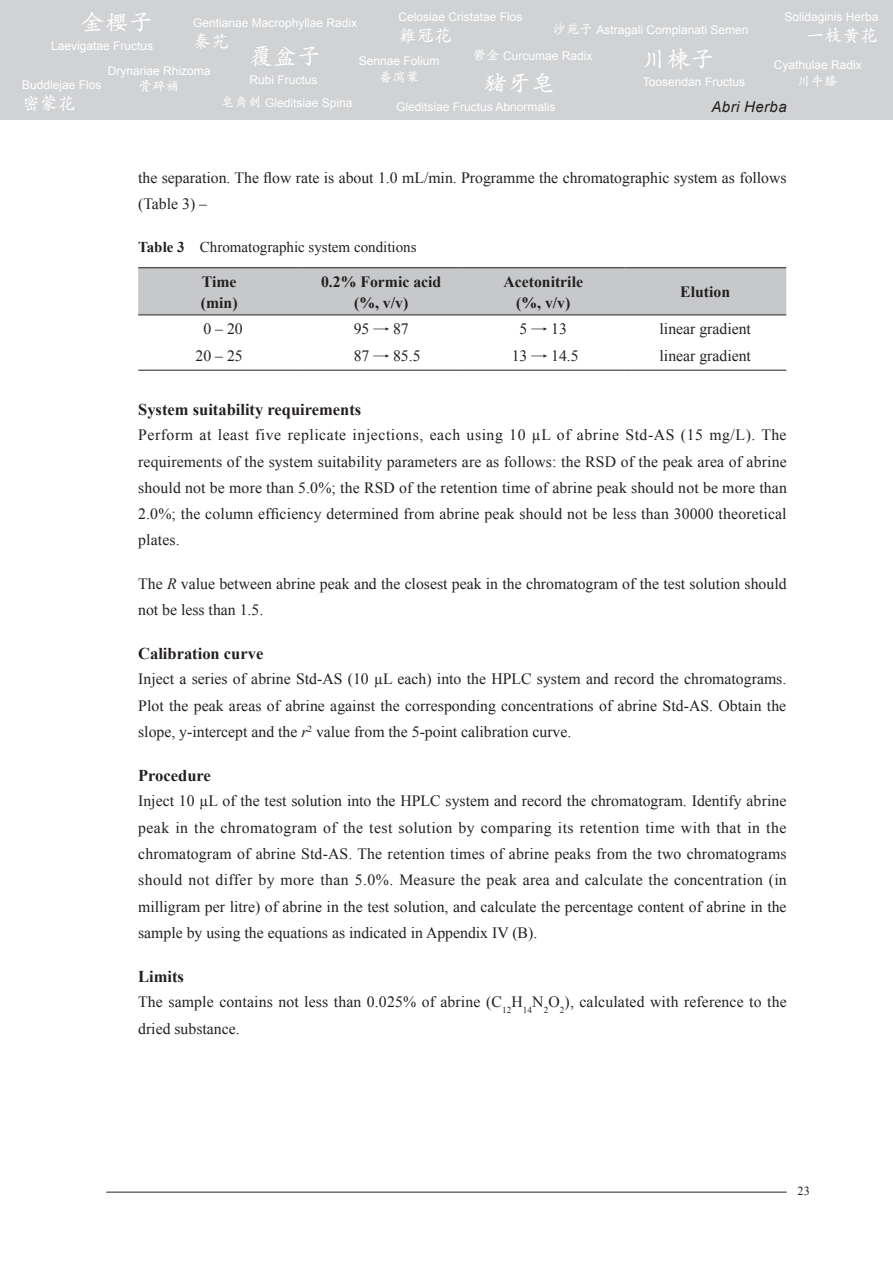
<style>
.page{position:relative;width:893px;height:1263px;background:#fff}
.page>*{position:absolute;margin:0;border:0;box-sizing:border-box;transform-origin:0 0}
.t1{font:600 24px "M Kai HK";color:#fff}
.t2{font:600 18px "M Kai HK";color:#fff}
.t3{font:700 16.5px "Times New Roman";color:#231f20}
.t4{font:15.75px/26.2px "Times New Roman";color:#231f20}
.t5{font:700 15.75px/21.3px "Times New Roman";color:#231f20;text-align:center}
.t6{font:15px "Times New Roman";color:#231f20}
.t7{font:italic 15px "Arial";letter-spacing:.025em;color:#231f20}
.t8{font:600 13.5px "M Kai HK";color:#fff}
.t9{font:12.3px "Times New Roman";color:#231f20}
.t10{font:12px "Arial";color:#fff}
.s1{font-family:"M Kai HK";font-weight:600;font-size:13.5px}
.s2{font-weight:700}
.s3{font-family:"M Hei HK";font-weight:300}
.s4{font-style:italic}
</style>
<div class="page">
<hr style="left:106px;top:1192px;width:681px;height:1px;background:#231f20">
<div style="left:0;top:0;width:893px;height:119px;background:#d1d2d4"></div>
<svg style="left:138px;top:268px;width:648px;height:102px"></svg>
<hr style="left:138px;top:267px;width:162px;height:1px;background:#231f20">
<hr style="left:300px;top:267px;width:162px;height:1px;background:#231f20">
<hr style="left:462px;top:267px;width:162px;height:1px;background:#231f20">
<hr style="left:624px;top:267px;width:162px;height:1px;background:#231f20">
<hr style="left:138px;top:314px;width:162px;height:1px;background:#231f20">
<hr style="left:300px;top:314px;width:162px;height:1px;background:#231f20">
<hr style="left:462px;top:314px;width:162px;height:1px;background:#231f20">
<hr style="left:624px;top:314px;width:162px;height:1px;background:#231f20">
<hr style="left:138px;top:370px;width:162px;height:1px;background:#231f20">
<hr style="left:300px;top:370px;width:162px;height:1px;background:#231f20">
<hr style="left:462px;top:370px;width:162px;height:1px;background:#231f20">
<hr style="left:624px;top:370px;width:162px;height:1px;background:#231f20">
<h1 class="t1" style="left:81px;top:6px;width:73px">金櫻子</h1>
<p class="t10" style="left:51px;top:38px;width:104px">Laevigatae Fructus</p>
<p class="t10" style="left:398px;top:9px;width:126px">Celosiae Cristatae Flos</p>
<p class="t2" style="left:398px;top:22px;width:55px">雞冠花</p>
<p class="t10" style="left:784px;top:9px;width:96px">Solidaginis Herba</p>
<p class="t2" style="left:807px;top:23px;width:73px">一枝黃花</p>
<p class="t10" style="left:193px;top:15px;width:166px">Gentianae Macrophyllae Radix</p>
<p class="t2" style="left:193px;top:29px;width:37px">秦艽</p>
<p class="t10" style="left:553px;top:22px;width:197px"><span class="s1">沙苑子</span> Astragali Complanati Semen</p>
<h1 class="t1" style="left:250px;top:39px;width:73px">覆盆子</h1>
<p class="t10" style="left:250px;top:72px;width:70px">Rubi Fructus</p>
<h1 class="t1" style="left:643px;top:42px;width:73px">川楝子</h1>
<p class="t10" style="left:473px;top:48px;width:121px"><span class="s1">鬱金</span> Curcumae Radix</p>
<p class="t10" style="left:359px;top:53px;width:82px">Sennae Folium</p>
<p class="t8" style="left:379px;top:68px;width:42px">番瀉葉</p>
<p class="t10" style="left:774px;top:57px;width:90px">Cyathulae Radix</p>
<p class="t8" style="left:797px;top:71px;width:42px">川牛膝</p>
<p class="t10" style="left:108px;top:62px;width:104px">Drynariae Rhizoma</p>
<p class="t8" style="left:139px;top:77px;width:42px">骨碎補</p>
<h1 class="t1" style="left:483px;top:66px;width:73px">豬牙皂</h1>
<p class="t10" style="left:396px;top:99px;width:161px">Gleditsiae Fructus Abnormalis</p>
<p class="t10" style="left:22px;top:77px;width:81px">Buddlejae Flos</p>
<p class="t10" style="left:643px;top:74px;width:104px">Toosendan Fructus</p>
<p class="t2" style="left:22px;top:91px;width:55px">密蒙花</p>
<p class="t10" style="left:221px;top:95px;width:133px"><span class="s1">皂角刺</span> Gleditsiae Spina</p>
<p class="t7" style="left:712px;top:97px;width:77px">Abri Herba</p>
<p class="t4" style="left:138px;top:165px;width:650px">the separation. The flow rate is about 1.0 mL/min. Programme the chromatographic system as follows (Table 3) –</p>
<p class="t6" style="left:138px;top:237px;width:280px"><span class="s2">Table 3</span> Chromatographic system conditions</p>
<p class="t5" style="left:201px;top:270px;width:38px;text-align:left">Time (min)</p>
<p class="t5" style="left:321px;top:270px;width:122px">0.2% Formic acid (%, v/v)</p>
<p class="t5" style="left:503px;top:270px;width:81px">Acetonitrile (%, v/v)</p>
<p class="t5" style="left:680px;top:281px;width:51px">Elution</p>
<p class="t4" style="left:203px;top:315px;width:41px">0 – 20</p>
<p class="t4" style="left:354px;top:315px;width:57px">95 <span class="s3">→</span> 87</p>
<p class="t4" style="left:520px;top:315px;width:49px">5<span class="s3">→</span>13</p>
<p class="t4" style="left:660px;top:315px;width:93px">linear gradient</p>
<p class="t4" style="left:196px;top:343px;width:49px">20 – 25</p>
<p class="t4" style="left:354px;top:343px;width:68px">87 <span class="s3">→</span> 85.5</p>
<p class="t4" style="left:512px;top:343px;width:68px">13 <span class="s3">→</span> 14.5</p>
<p class="t4" style="left:660px;top:343px;width:93px">linear gradient</p>
<p class="t3" style="left:138px;top:398px;width:225px">System suitability requirements</p>
<p class="t4" style="left:138px;top:422px;width:650px;text-align:justify">Perform at least five replicate injections, each using 10 µL of abrine Std-AS (15 mg/L). The requirements of the system suitability parameters are as follows: the RSD of the peak area of abrine should not be more than 5.0%; the RSD of the retention time of abrine peak should not be more than 2.0%; the column efficiency determined from abrine peak should not be less than 30000 theoretical plates.</p>
<p class="t4" style="left:138px;top:570px;width:650px">The <span class="s4">R</span> value between abrine peak and the closest peak in the chromatogram of the test solution should not be less than 1.5.</p>
<p class="t3" style="left:138px;top:642px;width:127px">Calibration curve</p>
<p class="t4" style="left:138px;top:666px;width:650px;text-align:justify">Inject a series of abrine Std-AS (10 µL each) into the HPLC system and record the chromatograms.<br>Plot the peak areas of abrine against the corresponding concentrations of abrine Std-AS. Obtain the slope, y-intercept and the <span class="s4">r</span><sup>2</sup> value from the 5-point calibration curve.</p>
<p class="t3" style="left:138px;top:764px;width:74px">Procedure</p>
<p class="t4" style="left:138px;top:788px;width:650px;text-align:justify">Inject 10 µL of the test solution into the HPLC system and record the chromatogram. Identify abrine peak in the chromatogram of the test solution by comparing its retention time with that in the chromatogram of abrine Std-AS. The retention times of abrine peaks from the two chromatograms should not differ by more than 5.0%. Measure the peak area and calculate the concentration (in milligram per litre) of abrine in the test solution, and calculate the percentage content of abrine in the sample by using the equations as indicated in Appendix IV (B).</p>
<p class="t3" style="left:138px;top:965px;width:47px">Limits</p>
<p class="t4" style="left:138px;top:989px;width:650px">The sample contains not less than 0.025% of abrine (C<sub>12</sub>H<sub>14</sub>N<sub>2</sub>O<sub>2</sub>), calculated with reference to the dried substance.</p>
<p class="t9" style="left:797px;top:1182px;width:14px">23</p>
</div>
